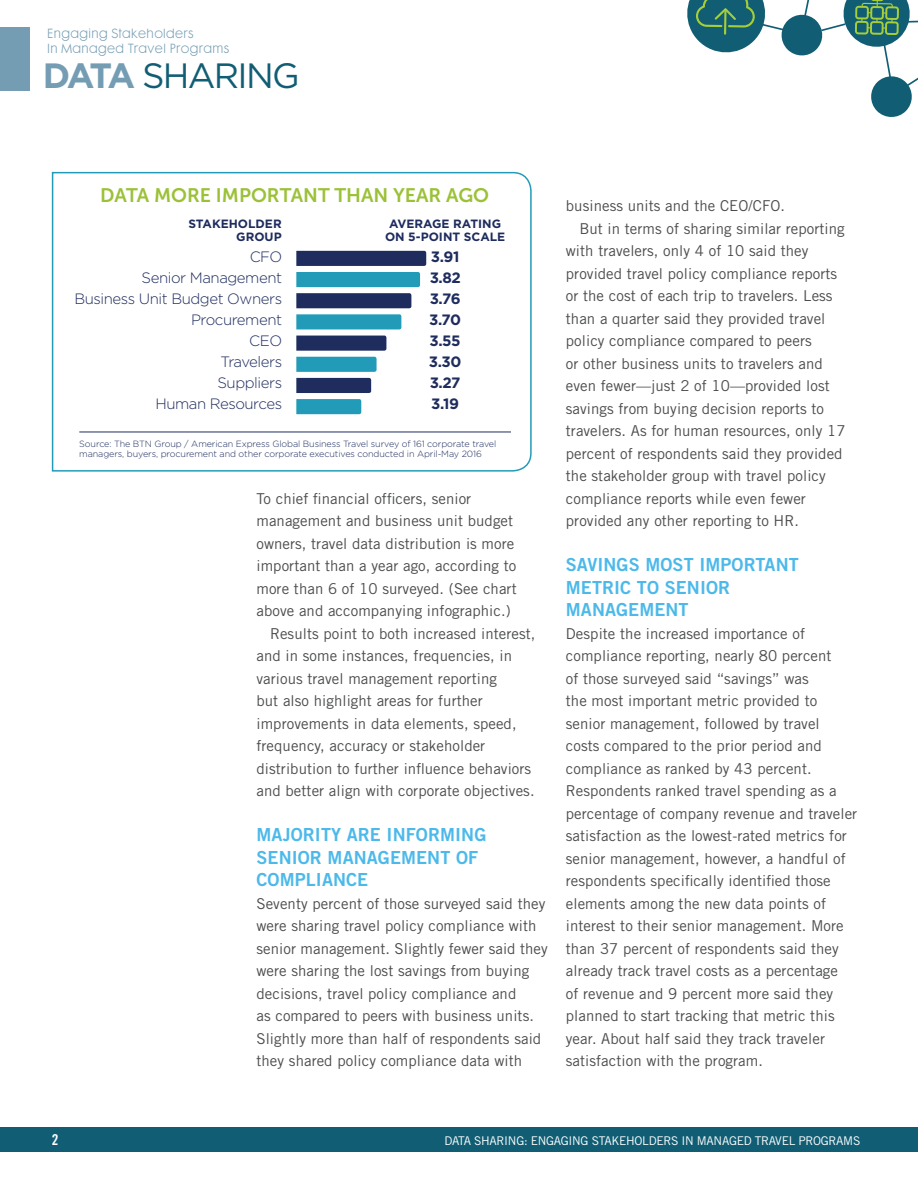
<style>
.page{position:relative;width:918px;height:1188px;background:#fff}
.page>*{position:absolute;margin:0;border:0;box-sizing:border-box;transform-origin:0 0}
.t1{font:35.1px "Gotham";letter-spacing:-.05em;color:#115e74}
.t2{font:19.5px "Museo Sans 700";color:#9bc137}
.subhead{font:18px/22.5px "Trade Gothic LT Std Bd 2";letter-spacing:.005em;color:#4cb9ea}
.body_copy_NO_INDENT{font:15px/22.5px "Trade Gothic LT Std";letter-spacing:.005em;color:#4b4c4d}
.body_copy_INDENT{font:15px/22.5px "Trade Gothic LT Std";letter-spacing:.005em;color:#4b4c4d}
.t3{font:300 15px "Gotham";letter-spacing:-.03em;color:#1e2c5e}
.t4{font:700 15px "Gotham";letter-spacing:-.03em;color:#1e2c5e}
.t5{font:15px "Trade Gothic LT Std Bd Cn 20";color:#fff}
.t6{font:12.15px/14.4px "Futura Maxi CG Light";letter-spacing:.03em;color:#749db4}
.t7{font:12px "Trade Gothic LT Std";letter-spacing:-.025em;color:#fff}
.t8{font:700 12px "Gotham";color:#1e2c5e}
.t9{font:300 9px/10.5px "Gotham";letter-spacing:-.01em;color:#1e2c5e}
.s1{font-weight:700;color:#749db4}
</style>
<div class="page">
<div style="left:0;top:1127px;width:918px;height:25px;background:#115e74"></div>
<div style="left:0;top:27px;width:30px;height:64px;background:#749db4"></div>
<svg style="left:687px;top:0;width:231px;height:117px"></svg>
<svg style="left:51px;top:171px;width:481px;height:301px"></svg>
<hr style="left:79px;top:432px;width:432px;height:1px;background:#1e2c5e">
<svg style="left:296px;top:357px;width:81px;height:15px"></svg>
<svg style="left:296px;top:399px;width:65px;height:15px"></svg>
<svg style="left:296px;top:336px;width:90px;height:15px"></svg>
<svg style="left:296px;top:378px;width:75px;height:15px"></svg>
<svg style="left:296px;top:314px;width:105px;height:15px;background:#289db9"></svg>
<svg style="left:296px;top:293px;width:115px;height:15px;background:#212f60"></svg>
<svg style="left:296px;top:251px;width:130px;height:15px;background:#1f2d5f"></svg>
<div style="left:296px;top:272px;width:124px;height:15px;background:#229bb8"></div>
<p class="t6" style="left:47px;top:27px;width:184px">Engaging Stakeholders<br>In Managed Travel Programs</p>
<h1 class="t1" style="left:43px;top:53px;width:258px"><span class="s1">DATA</span> SHARING</h1>
<p class="t2" style="left:100px;top:184px;width:391px">DATA MORE IMPORTANT THAN YEAR AGO</p>
<p class="t8" style="left:188px;top:216px;width:95px">STAKEHOLDER</p>
<p class="t8" style="left:389px;top:216px;width:113px">AVERAGE RATING</p>
<p class="t8" style="left:236px;top:229px;width:47px">GROUP</p>
<p class="t8" style="left:385px;top:229px;width:122px">ON 5-POINT SCALE</p>
<p class="t3" style="left:250px;top:248px;width:34px">CFO</p>
<p class="t4" style="left:431px;top:247px;width:30px">3.91</p>
<p class="t3" style="left:142px;top:269px;width:142px">Senior Management</p>
<p class="t4" style="left:430px;top:268px;width:33px">3.82</p>
<p class="t3" style="left:74px;top:290px;width:209px">Business Unit Budget Owners</p>
<p class="t4" style="left:430px;top:289px;width:32px">3.76</p>
<p class="t3" style="left:191px;top:311px;width:93px">Procurement</p>
<p class="t4" style="left:429px;top:310px;width:33px">3.70</p>
<p class="t3" style="left:249px;top:332px;width:34px">CEO</p>
<p class="t4" style="left:430px;top:331px;width:33px">3.55</p>
<p class="t3" style="left:221px;top:353px;width:63px">Travelers</p>
<p class="t4" style="left:429px;top:352px;width:34px">3.30</p>
<p class="t3" style="left:217px;top:374px;width:66px">Suppliers</p>
<p class="t4" style="left:430px;top:373px;width:32px">3.27</p>
<p class="t3" style="left:155px;top:395px;width:128px">Human Resources</p>
<p class="t4" style="left:431px;top:394px;width:29px">3.19</p>
<p class="t9" style="left:79px;top:438px;width:419px">Source: The BTN Group / American Express Global Business Travel survey of 161 corporate travel managers, buyers, procurement and other corporate executives conducted in April-May 2016</p>
<p class="body_copy_NO_INDENT" style="left:256px;top:487px;width:262px">To chief financial officers, senior management and business unit budget owners, travel data distribution is more important than a year ago, according to more than 6 of 10 surveyed. (See chart above and accompanying infographic.)</p>
<p class="body_copy_INDENT" style="left:256px;top:622px;width:280px;text-indent:14px">Results point to both increased interest, and in some instances, frequencies, in various travel management reporting<br>but also highlight areas for further improvements in data elements, speed, frequency, accuracy or stakeholder distribution to further influence behaviors and better align with corporate objectives.</p>
<p class="subhead" style="left:256px;top:824px;width:231px">MAJORITY ARE INFORMING<br>SENIOR MANAGEMENT OF<br>COMPLIANCE</p>
<p class="body_copy_NO_INDENT" style="left:256px;top:892px;width:293px">Seventy percent of those surveyed said they were sharing travel policy compliance with senior management. Slightly fewer said they were sharing the lost savings from buying decisions, travel policy compliance and<br>as compared to peers with business units.<br>Slightly more than half of respondents said they shared policy compliance data with</p>
<p class="body_copy_NO_INDENT" style="left:566px;top:195px;width:221px">business units and the CEO/CFO.</p>
<p class="body_copy_INDENT" style="left:566px;top:217px;width:281px;text-indent:14px">But in terms of sharing similar reporting with travelers, only 4 of 10 said they provided travel policy compliance reports or the cost of each trip to travelers. Less than a quarter said they provided travel policy compliance compared to peers<br>or other business units to travelers and even fewer—just 2 of 10—provided lost savings from buying decision reports to travelers. As for human resources, only 17 percent of respondents said they provided the stakeholder group with travel policy compliance reports while even fewer provided any other reporting to HR.</p>
<p class="subhead" style="left:566px;top:554px;width:234px">SAVINGS MOST IMPORTANT<br>METRIC TO SENIOR<br>MANAGEMENT</p>
<p class="body_copy_NO_INDENT" style="left:566px;top:622px;width:293px">Despite the increased importance of compliance reporting, nearly 80 percent<br>of those surveyed said “savings” was<br>the most important metric provided to senior management, followed by travel<br>costs compared to the prior period and compliance as ranked by 43 percent.<br>Respondents ranked travel spending as a percentage of company revenue and traveler satisfaction as the lowest-rated metrics for senior management, however, a handful of respondents specifically identified those elements among the new data points of interest to their senior management. More than 37 percent of respondents said they already track travel costs as a percentage<br>of revenue and 9 percent more said they planned to start tracking that metric this year. About half said they track traveler satisfaction with the program.</p>
<p class="t5" style="left:52px;top:1130px;width:8px">2</p>
<p class="t7" style="left:444px;top:1133px;width:417px">DATA SHARING: ENGAGING STAKEHOLDERS IN MANAGED TRAVEL PROGRAMS</p>
</div>
